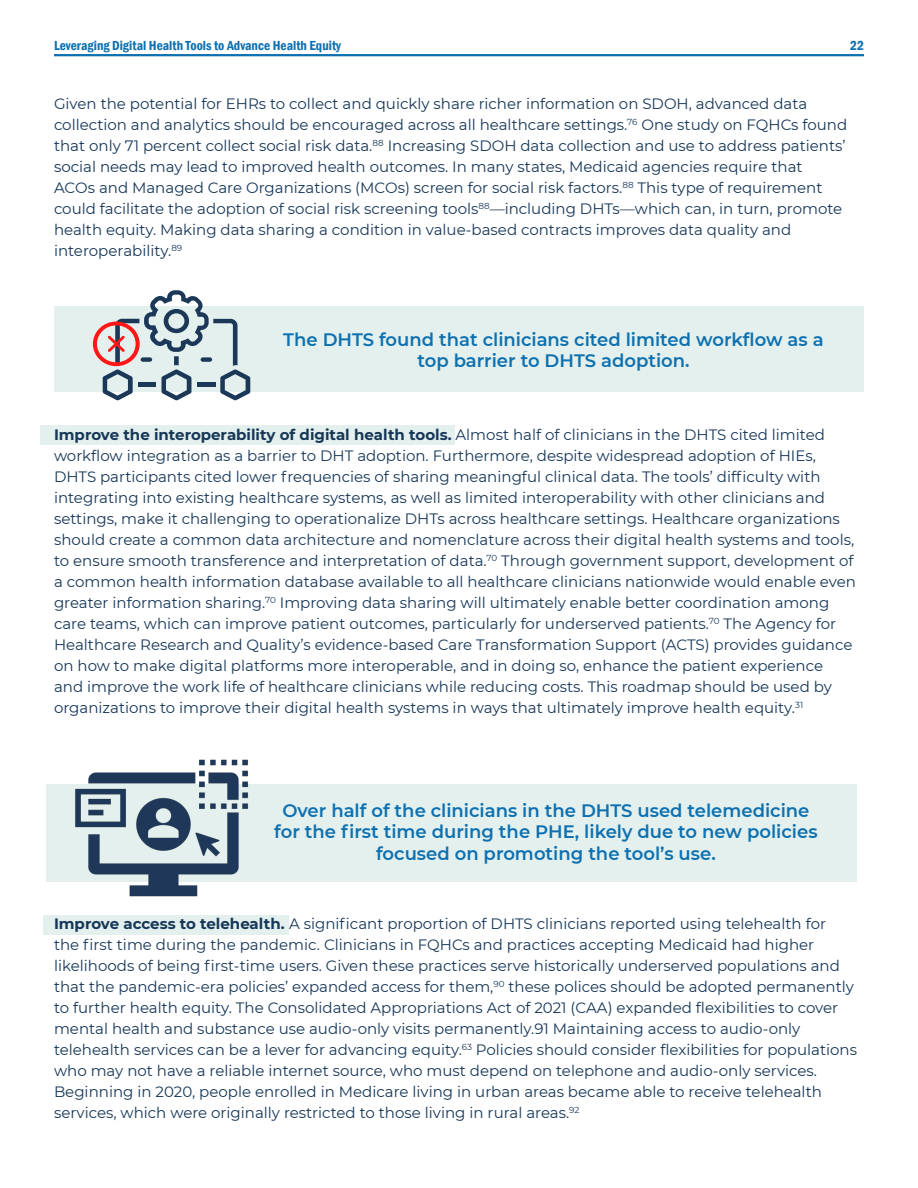
<style>
.page{position:relative;width:918px;height:1188px;background:#fff}
.page>*{position:absolute;margin:0;border:0;box-sizing:border-box;transform-origin:0 0}
.t1{font:700 42.3px "Montserrat";color:#1c3859;scale:1.05 1}
.t2{font:24.3px/33.8px "Montserrat";letter-spacing:-.02em;color:#1c3859;text-align:center;scale:1.05 1}
.Key_Fact{font:600 18px/21.6px "Montserrat";color:#0d70b0;text-align:center}
.Body{font:15px/21px "Montserrat";color:#173758}
.t3{font:600 condensed 13.5px "Franklin Gothic";color:#0d70b0}
.s1{font-weight:700}
</style>
<div class="page">
<div style="left:40px;top:425px;width:415px;height:20px;background:#e3f0ed"></div>
<div style="left:54px;top:306px;width:810px;height:86px;background:#e3f0ed"></div>
<svg style="left:93px;top:290px;width:157px;height:110px"></svg>
<hr style="left:54px;top:54px;width:810px;height:2px;background:#0d70b0">
<div style="left:43px;top:915px;width:245px;height:19px;background:#e3f0ed"></div>
<div style="left:46px;top:785px;width:810px;height:97px;background:#e3f0ed"></div>
<img style="left:72px;top:759px;width:180px;height:138px">
<p class="t3" style="left:54px;top:37px;width:289px">Leveraging Digital Health Tools to Advance Health Equity</p>
<p class="t3" style="left:850px;top:37px;width:15px">22</p>
<p class="Body" style="left:54px;top:92px;width:795px">Given the potential for EHRs to collect and quickly share richer information on SDOH, advanced data collection and analytics should be encouraged across all healthcare settings.<sup>76</sup> One study on FQHCs found that only 71 percent collect social risk data.<sup>88</sup> Increasing SDOH data collection and use to address patients’ social needs may lead to improved health outcomes. In many states, Medicaid agencies require that ACOs and Managed Care Organizations (MCOs) screen for social risk factors.<sup>88</sup> This type of requirement could facilitate the adoption of social risk screening tools<sup>88</sup>—including DHTs—which can, in turn, promote health equity. Making data sharing a condition in value-based contracts improves data quality and interoperability.<sup>89</sup></p>
<p class="Key_Fact" style="left:283px;top:328px;width:542px">The DHTS found that clinicians cited limited workflow as a top barrier to DHTS adoption.</p>
<p class="Body" style="left:54px;top:423px;width:804px"><span class="s1">Improve the interoperability of digital health tools.</span> Almost half of clinicians in the DHTS cited limited workflow integration as a barrier to DHT adoption. Furthermore, despite widespread adoption of HIEs, DHTS participants cited lower frequencies of sharing meaningful clinical data. The tools’ difficulty with integrating into existing healthcare systems, as well as limited interoperability with other clinicians and settings, make it challenging to operationalize DHTs across healthcare settings. Healthcare organizations should create a common data architecture and nomenclature across their digital health systems and tools, to ensure smooth transference and interpretation of data.<sup>70</sup> Through government support, development of a common health information database available to all healthcare clinicians nationwide would enable even greater information sharing.<sup>70</sup> Improving data sharing will ultimately enable better coordination among care teams, which can improve patient outcomes, particularly for underserved patients.<sup>70</sup> The Agency for Healthcare Research and Quality’s evidence-based Care Transformation Support (ACTS) provides guidance on how to make digital platforms more interoperable, and in doing so, enhance the patient experience and improve the work life of healthcare clinicians while reducing costs. This roadmap should be used by organizations to improve their digital health systems in ways that ultimately improve health equity.<sup>31</sup></p>
<p class="t1" style="left:127px;top:468px;width:98px">40%</p>
<p class="t2" style="left:71px;top:528px;width:209px">Limited Workflow<br>Integration</p>
<p class="Key_Fact" style="left:274px;top:799px;width:545px">Over half of the clinicians in the DHTS used telemedicine for the first time during the PHE, likely due to new policies focused on promoting the tool’s use.</p>
<p class="Body" style="left:54px;top:913px;width:805px"><span class="s1">Improve access to telehealth.</span> A significant proportion of DHTS clinicians reported using telehealth for<br>the first time during the pandemic. Clinicians in FQHCs and practices accepting Medicaid had higher likelihoods of being first-time users. Given these practices serve historically underserved populations and that the pandemic-era policies’ expanded access for them,<sup>90</sup> these polices should be adopted permanently to further health equity. The Consolidated Appropriations Act of 2021 (CAA) expanded flexibilities to cover mental health and substance use audio-only visits permanently.91 Maintaining access to audio-only telehealth services can be a lever for advancing equity.<sup>63</sup> Policies should consider flexibilities for populations who may not have a reliable internet source, who must depend on telephone and audio-only services.<br>Beginning in 2020, people enrolled in Medicare living in urban areas became able to receive telehealth services, which were originally restricted to those living in rural areas.<sup>92</sup></p>
</div>
